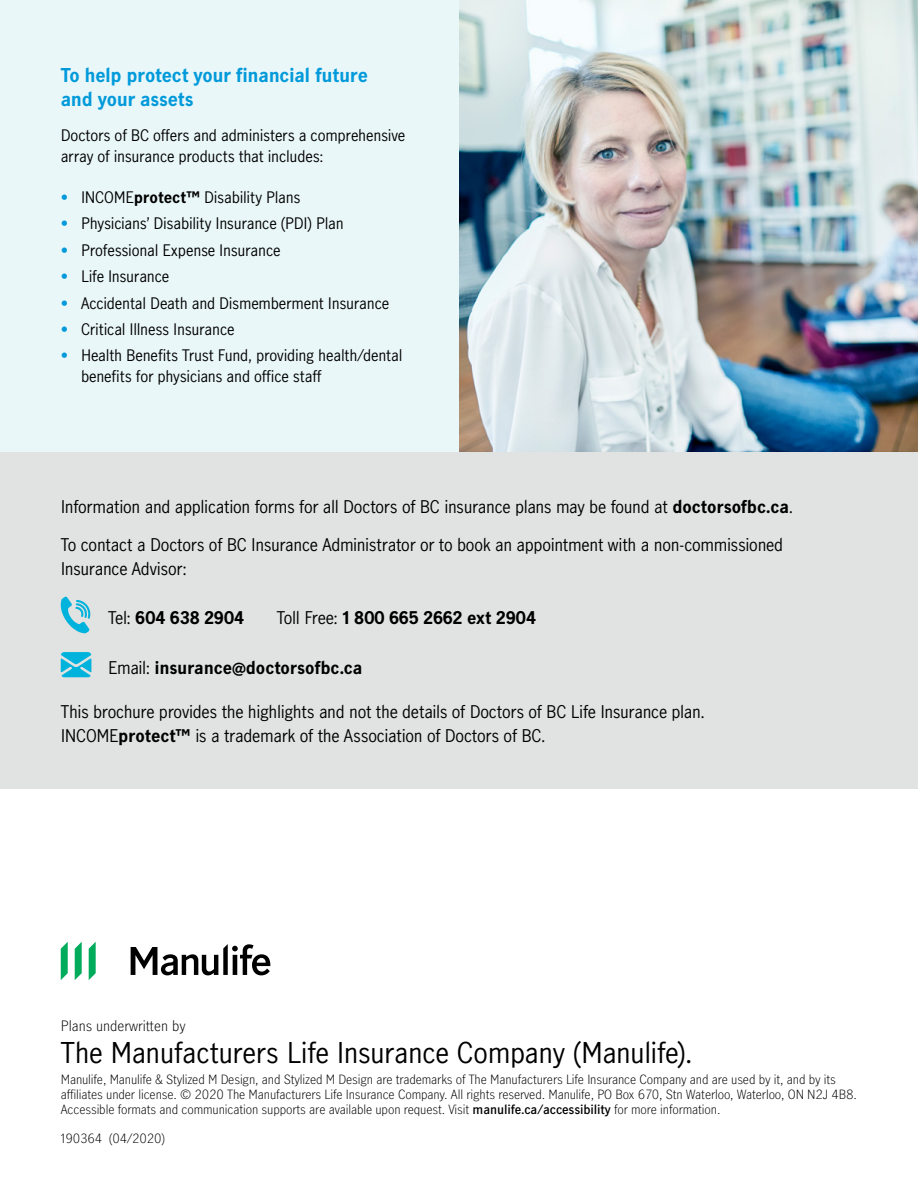
<style>
.page{position:relative;width:918px;height:1188px;background:#fff}
.page>*{position:absolute;margin:0;border:0;box-sizing:border-box;transform-origin:0 0}
.Footnote___Light_9_1{font:27px "Manulife JH Sans";letter-spacing:-.015em;color:#000}
.H3_Blue{font:700 18px/24px "Manulife JH Sans";letter-spacing:-.02em;color:#009ada}
.CTA_body{font:16.5px/24px "Manulife JH Sans";letter-spacing:-.015em;color:#000}
.t1{font:700 16.5px "Manulife JH Sans";letter-spacing:-.01em;color:#000}
.body{font:15px/21px "Manulife JH Sans";letter-spacing:-.015em;color:#000}
.Footnote___Light_9_1-2{font:300 13.5px "Manulife JH Sans";color:#000}
.Footnote___Light_9_1-3{font:300 12px/15px "Manulife JH Sans";letter-spacing:-.01em;color:#000}
.s1{color:#009ada}
.s2{font-weight:700}
.s3{font-weight:400}
.s4{font-weight:600}
</style>
<div class="page">
<div style="left:0;top:449px;width:918px;height:339px;background:#e1e2e2"></div>
<div style="left:0;top:0;width:918px;height:451px;background:#eaf7f9"></div>
<img style="left:459px;top:0;width:459px;height:451px">
<svg style="left:131px;top:944px;width:139px;height:31px"></svg>
<svg style="left:89px;top:942px;width:7px;height:38px"></svg>
<svg style="left:75px;top:942px;width:7px;height:38px"></svg>
<svg style="left:61px;top:942px;width:7px;height:38px"></svg>
<svg style="left:61px;top:652px;width:30px;height:25px"></svg>
<svg style="left:61px;top:596px;width:29px;height:37px"></svg>
<h2 class="H3_Blue" style="left:61px;top:63px;width:309px">To help protect your financial future and your assets</h2>
<p class="body" style="left:61px;top:124px;width:346px">Doctors of BC offers and administers a comprehensive array of insurance products that includes:</p>
<p class="body" style="left:61px;top:186px;width:241px"><span class="s1">•</span> INCOME<span class="s2">protect™</span> Disability Plans</p>
<p class="body" style="left:61px;top:212px;width:285px"><span class="s1">•</span> Physicians’ Disability Insurance (PDI) Plan</p>
<p class="body" style="left:61px;top:239px;width:221px"><span class="s1">•</span> Professional Expense Insurance</p>
<p class="body" style="left:61px;top:265px;width:110px"><span class="s1">•</span> Life Insurance</p>
<p class="body" style="left:61px;top:292px;width:330px"><span class="s1">•</span> Accidental Death and Dismemberment Insurance</p>
<p class="body" style="left:61px;top:318px;width:175px"><span class="s1">•</span> Critical Illness Insurance</p>
<p class="body" style="left:81px;top:344px;width:323px;text-indent:-20px"><span class="s1">•</span> Health Benefits Trust Fund, providing health/dental benefits for physicians and office staff</p>
<p class="CTA_body" style="left:61px;top:494px;width:734px">Information and application forms for all Doctors of BC insurance plans may be found at <span class="s2">doctorsofbc.ca</span>.</p>
<p class="CTA_body" style="left:61px;top:532px;width:724px">To contact a Doctors of BC Insurance Administrator or to book an appointment with a non-commissioned<br>Insurance Advisor:</p>
<p class="t1" style="left:108px;top:606px;width:138px"><span class="s3">Tel:</span> 604 638 2904</p>
<p class="t1" style="left:277px;top:606px;width:261px"><span class="s3">Toll Free:</span> 1 800 665 2662 ext 2904</p>
<p class="t1" style="left:108px;top:655px;width:256px"><span class="s3">Email:</span> insurance@doctorsofbc.ca</p>
<p class="CTA_body" style="left:61px;top:699px;width:646px">This brochure provides the highlights and not the details of Doctors of BC Life Insurance plan.</p>
<p class="CTA_body" style="left:61px;top:723px;width:486px">INCOME<span class="s2">protect™</span> is a trademark of the Association of Doctors of BC.</p>
<p class="Footnote___Light_9_1-2" style="left:61px;top:1016px;width:126px">Plans underwritten by</p>
<p class="Footnote___Light_9_1" style="left:61px;top:1033px;width:633px">The Manufacturers Life Insurance Company (Manulife).</p>
<p class="Footnote___Light_9_1-3" style="left:61px;top:1072px;width:798px">Manulife, Manulife &amp; Stylized M Design, and Stylized M Design are trademarks of The Manufacturers Life Insurance Company and are used by it, and by its affiliates under license. © 2020 The Manufacturers Life Insurance Company. All rights reserved. Manulife, PO Box 670, Stn Waterloo, Waterloo, ON N2J 4B8.<br>Accessible formats and communication supports are available upon request. Visit <span class="s4">manulife.ca/accessibility</span> for more information.</p>
<p class="Footnote___Light_9_1-3" style="left:61px;top:1130px;width:106px">190364 (04/2020)</p>
</div>
